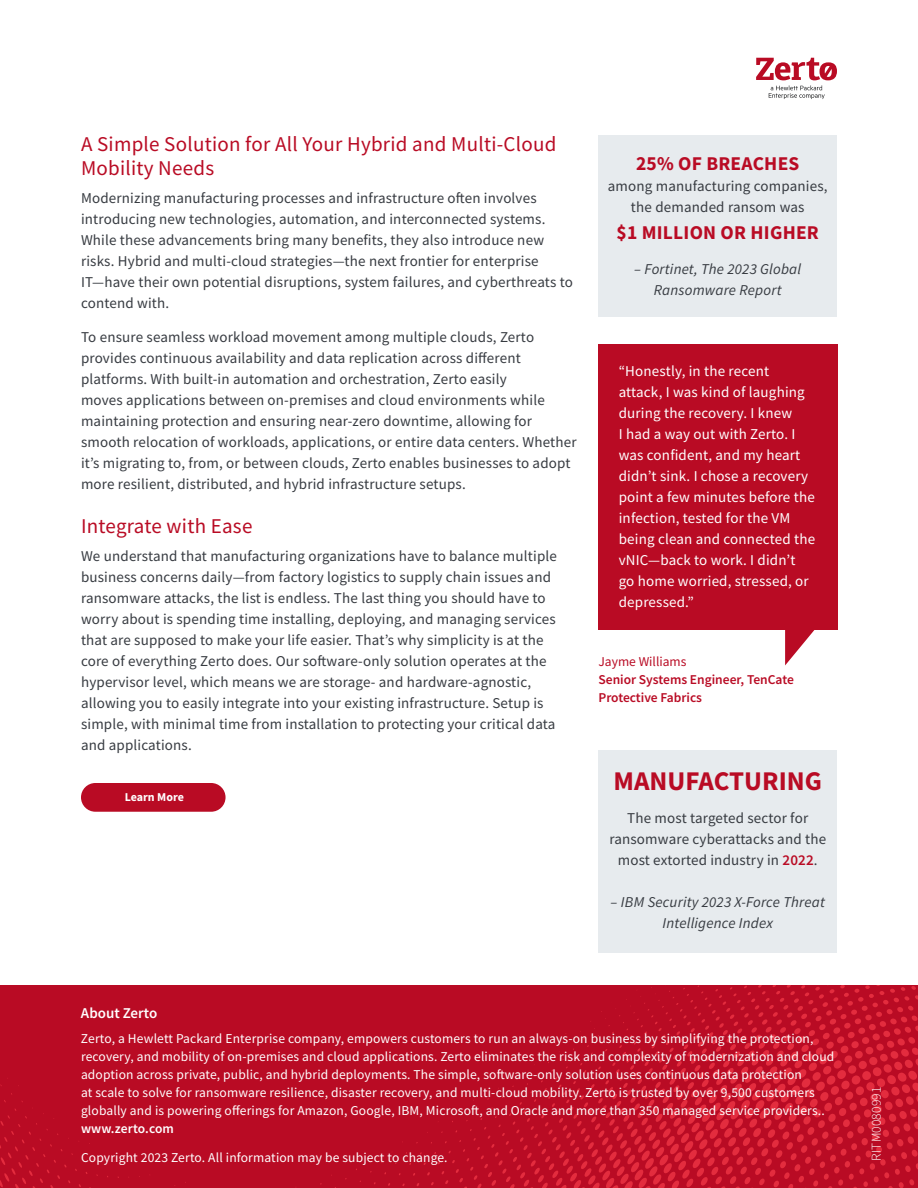
<style>
.page{position:relative;width:918px;height:1188px;background:#fff}
.page>*{position:absolute;margin:0;border:0;box-sizing:border-box;transform-origin:0 0}
.t1{font:700 27px "Source Sans Pro";color:#b90b24}
.t2{font:21px/24px "Source Sans Pro";letter-spacing:.01em;color:#b90b24}
.t3{font:700 19.5px "Source Sans Pro";letter-spacing:.01em;color:#b90b24}
.t4{font:15px/21px "Source Sans Pro";letter-spacing:.01em;color:#373b41}
.t5{font:15px/21px "Source Sans Pro";letter-spacing:.01em;color:#fff}
.t6{font:italic 15px/21px "Source Sans Pro";letter-spacing:.01em;color:#373b41;text-align:center}
.t7{font:600 15px "Source Sans Pro";color:#fff}
.t8{font:13.5px/18px "Source Sans Pro";letter-spacing:.01em;color:#fff}
.t9{font:600 13.5px/18px "Source Sans Pro";color:#b90b24}
.t10{font:600 13.5px "Source Sans Pro";letter-spacing:.01em;color:#fff}
.t11{font:13.5px "Source Sans Pro";color:#b90b24}
.t12{font:300 13.5px "Source Sans Pro";letter-spacing:.01em;color:#fff}
.t13{font:700 12px "Source Sans Pro";color:#fff}
.s1{font-weight:600;color:#b90b24}
</style>
<div class="page">
<svg style="left:0;top:986px;width:918px;height:202px;background:#bd0e26"></svg>
<svg style="left:756px;top:58px;width:81px;height:41px"></svg>
<div style="left:599px;top:135px;width:238px;height:182px;background:#e7ebee"></div>
<div style="left:599px;top:750px;width:238px;height:202px;background:#e7ebee"></div>
<div style="left:599px;top:344px;width:239px;height:286px;background:#b90b24"></div>
<svg style="left:785px;top:630px;width:30px;height:35px"></svg>
<div style="left:81px;top:783px;width:145px;height:29px;background:#b90b24;border-radius:14px"></div>
<h2 class="t2" style="left:81px;top:134px;width:477px">A Simple Solution for All Your Hybrid and Multi-Cloud<br>Mobility Needs</h2>
<p class="t4" style="left:81px;top:187px;width:493px">Modernizing manufacturing processes and infrastructure o昀琀en involves introducing new technologies, automation, and interconnected systems.<br>While these advancements bring many bene昀椀ts, they also introduce new risks. Hybrid and multi-cloud strategies—the next frontier for enterprise IT—have their own potential disruptions, system failures, and cyberthreats to contend with.</p>
<p class="t4" style="left:81px;top:328px;width:497px">To ensure seamless workload movement among multiple clouds, Zerto provides continuous availability and data replication across di昀昀erent platforms. With built-in automation and orchestration, Zerto easily<br>moves applications between on-premises and cloud environments while maintaining protection and ensuring near-zero downtime, allowing for smooth relocation of workloads, applications, or entire data centers. Whether it’s migrating to, from, or between clouds, Zerto enables businesses to adopt more resilient, distributed, and hybrid infrastructure setups.</p>
<h2 class="t2" style="left:81px;top:516px;width:173px">Integrate with Ease</h2>
<p class="t4" style="left:81px;top:547px;width:477px">We understand that manufacturing organizations have to balance multiple business concerns daily—from factory logistics to supply chain issues and ransomware attacks, the list is endless. The last thing you should have to worry about is spending time installing, deploying, and managing services that are supposed to make your life easier. That’s why simplicity is at the core of everything Zerto does. Our so昀琀ware-only solution operates at the hypervisor level, which means we are storage- and hardware-agnostic, allowing you to easily integrate into your existing infrastructure. Setup is simple, with minimal time from installation to protecting your critical data and applications.</p>
<p class="t13" style="left:125px;top:790px;width:61px">Learn More</p>
<h3 class="t3" style="left:636px;top:150px;width:165px">25% OF BREACHES</h3>
<p class="t4" style="left:608px;top:176px;width:221px;text-align:center">among manufacturing companies, the demanded ransom was</p>
<h3 class="t3" style="left:617px;top:219px;width:204px">$1 MILLION OR HIGHER</h3>
<p class="t6" style="left:634px;top:260px;width:168px">– Fortinet, The 2023 Global<br>Ransomware Report</p>
<p class="t5" style="left:619px;top:362px;width:198px">“Honestly, in the recent attack, I was kind of laughing during the recovery. I knew<br>I had a way out with Zerto. I was con昀椀dent, and my heart didn’t sink. I chose a recovery point a few minutes before the infection, tested for the VM being clean and connected the vNIC—back to work. I didn’t<br>go home worried, stressed, or depressed.”</p>
<p class="t11" style="left:598px;top:656px;width:89px">Jayme Williams</p>
<p class="t9" style="left:598px;top:672px;width:197px">Senior Systems Engineer, TenCate<br>Protective Fabrics</p>
<h1 class="t1" style="left:614px;top:765px;width:210px">MANUFACTURING</h1>
<p class="t4" style="left:609px;top:809px;width:218px;text-align:center">The most targeted sector for ransomware cyberattacks and the most extorted industry in <span class="s1">2022</span>.</p>
<p class="t6" style="left:611px;top:893px;width:216px">– IBM Security 2023 X-Force Threat<br>Intelligence Index</p>
<p class="t7" style="left:81px;top:1004px;width:78px">About Zerto</p>
<p class="t8" style="left:81px;top:1031px;width:755px">Zerto, a Hewlett Packard Enterprise company, empowers customers to run an always-on business by simplifying the protection, recovery, and mobility of on-premises and cloud applications. Zerto eliminates the risk and complexity of modernization and cloud adoption across private, public, and hybrid deployments. The simple, so昀琀ware-only solution uses continuous data protection<br>at scale to solve for ransomware resilience, disaster recovery, and multi-cloud mobility. Zerto is trusted by over 9,500 customers globally and is powering o昀昀erings for Amazon, Google, IBM, Microso昀琀, and Oracle and more than 350 managed service providers..</p>
<p class="t10" style="left:81px;top:1120px;width:95px">www.zerto.com</p>
<p class="t8" style="left:81px;top:1149px;width:368px">Copyright 2023 Zerto. All information may be subject to change.</p>
<p class="t12" style="left:871px;top:1161px;width:75px;rotate:-90deg">RITM0080991</p>
</div>
